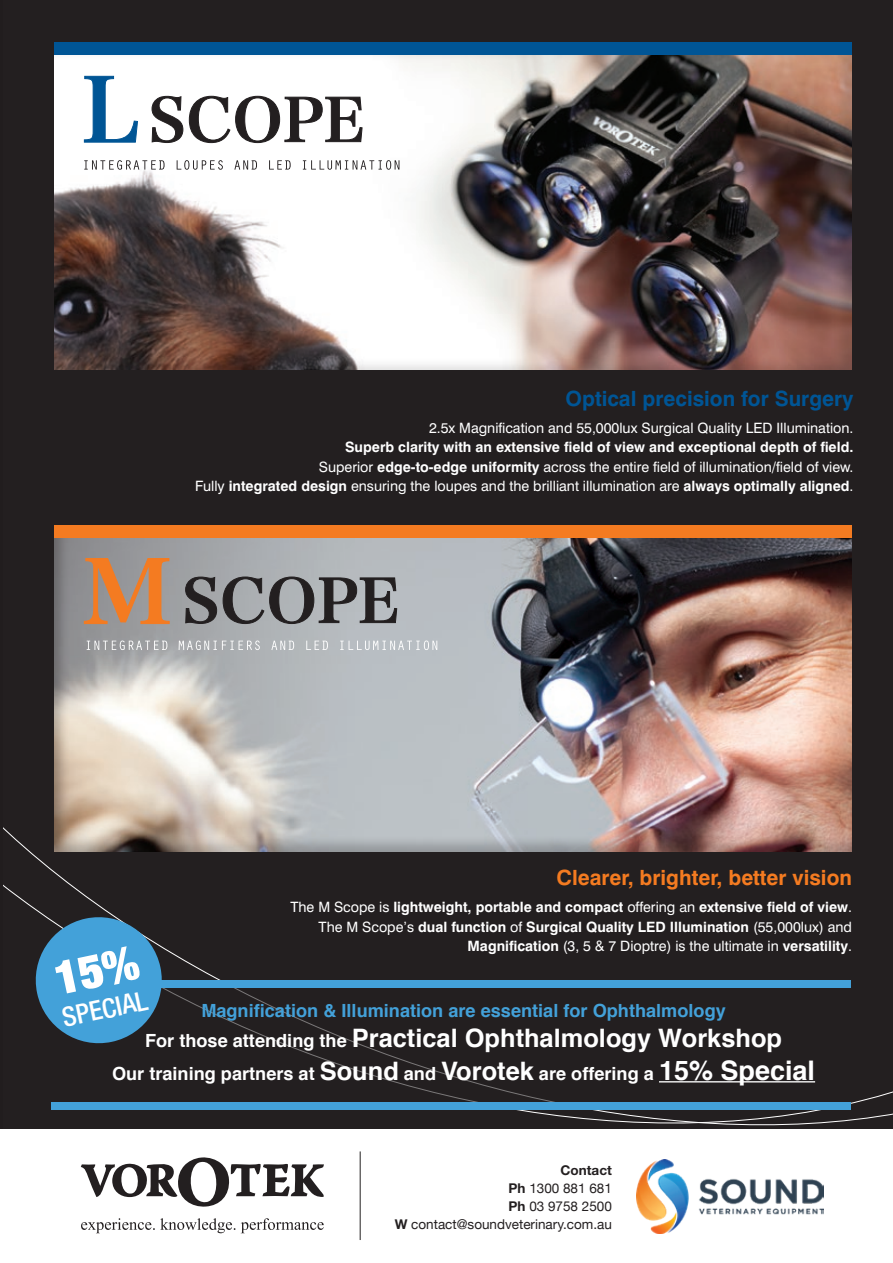
<style>
.page{position:relative;width:893px;height:1263px;background:#fff}
.page>*{position:absolute;margin:0;border:0;box-sizing:border-box;transform-origin:0 0}
.t1{font:500 condensed 27px "Helvetica Neue";color:#fff}
.t2{font:700 25.35px "Helvetica";color:#fff}
.t3{font:700 21px "Swiss 721 BT";color:#f47b21}
.t4{font:700 21px "Swiss 721 BT";color:#005595}
.t5{font:700 18.15px "Helvetica";color:#fff}
.t6{font:700 18.15px "Helvetica";color:#43a1d9}
.t7{font:700 14.25px/19.5px "Swiss 721 BT";color:#fff;text-align:right}
.t8{font:14.25px "Swiss 721 BT";color:#fff}
.t9{font:13.5px/18px "Helvetica Neue";color:#231f20;text-align:right}
.s1{font-weight:400}
.s2{font-size:18.15px}
.s3{font-size:25.35px}
.s4{font-size:27px}
.s5{font-weight:700}
</style>
<div class="page">
<div style="left:4px;top:0;width:889px;height:1255px;background:#231f20"></div>
<svg style="left:4px;top:828px;width:889px;height:302px"></svg>
<div style="left:54px;top:55px;width:798px;height:315px;background:#231f20;opacity:.15"></div>
<div style="left:53px;top:536px;width:800px;height:317px;background:#231f20;opacity:.25"></div>
<svg style="left:87px;top:640px;width:350px;height:10px;background:#bbbec1"></svg>
<svg style="left:185px;top:576px;width:212px;height:48px"></svg>
<svg style="left:84px;top:558px;width:86px;height:66px;background:#be8a66"></svg>
<svg style="left:151px;top:96px;width:212px;height:47px"></svg>
<svg style="left:84px;top:76px;width:54px;height:67px;background:#a9c5db"></svg>
<svg style="left:84px;top:160px;width:315px;height:10px;background:#d5d5d5"></svg>
<div style="left:54px;top:42px;width:798px;height:13px;background:#005595"></div>
<div style="left:54px;top:525px;width:798px;height:13px;background:#f47b21"></div>
<div style="left:0;top:1130px;width:893px;height:133px;background:#fff"></div>
<img style="left:636px;top:1160px;width:188px;height:74px">
<div style="left:51px;top:984px;width:799px;height:126px;background:#231f20"></div>
<hr style="left:659px;top:1081px;width:156px;height:1px;background:#fff">
<div style="left:51px;top:980px;width:799px;height:8px;background:#43a1d9"></div>
<div style="left:51px;top:1102px;width:799px;height:8px;background:#43a1d9"></div>
<svg style="left:81px;top:1157px;width:243px;height:76px"></svg>
<hr style="left:360px;top:1151px;width:1px;height:89px;background:#231f20">
<svg style="left:30px;top:911px;width:138px;height:138px"></svg>
<h3 class="t4" style="left:566px;top:386px;width:289px">Optical precision for Surgery</h3>
<p class="t8" style="left:429px;top:419px;width:426px">2.5x Magnification and 55,000lux Surgical Quality LED Illumination.</p>
<p class="t7" style="left:195px;top:437px;width:660px">Superb clarity with an extensive field of view and exceptional depth of field.<br><span class="s1">Superior</span> edge-to-edge uniformity <span class="s1">across the entire field of illumination/field of view.<br>Fully</span> integrated design <span class="s1">ensuring the loupes and the brilliant illumination are</span> always optimally aligned<span class="s1">.</span></p>
<h3 class="t3" style="left:556px;top:865px;width:297px">Clearer, brighter, better vision</h3>
<p class="t7" style="left:290px;top:897px;width:563px"><span class="s1">The M Scope is</span> lightweight, portable and compact <span class="s1">offering an</span> extensive field of view<span class="s1">.<br>The M Scope’s</span> dual function <span class="s1">of</span> Surgical Quality LED Illumination <span class="s1">(55,000lux) and<br></span>Magnification <span class="s1">(3, 5 &amp; 7 Dioptre) is the ultimate in</span> versatility<span class="s1">.</span></p>
<h1 class="t1" style="left:59px;top:1002px;width:88px;rotate:-12deg">SPECIAL</h1>
<p class="t6" style="left:201px;top:996px;width:526px">Magnification &amp; Illumination are essential for Ophthalmology</p>
<h2 class="t2" style="left:145px;top:1018px;width:638px"><span class="s2">For those attending the</span> Practical Ophthalmology Workshop</h2>
<p class="t5" style="left:112px;top:1059px;width:705px">Our training partners at <span class="s3">Sound</span> and <span class="s3">Vorotek</span> are offering a <span class="s4">15% Special</span></p>
<p class="t9" style="left:395px;top:1161px;width:219px"><span class="s5">Contact<br>Ph</span> 1300 881 681<br><span class="s5">Ph</span> 03 9758 2500<br><span class="s5">W</span> contact@soundveterinary.com.au</p>
</div>
